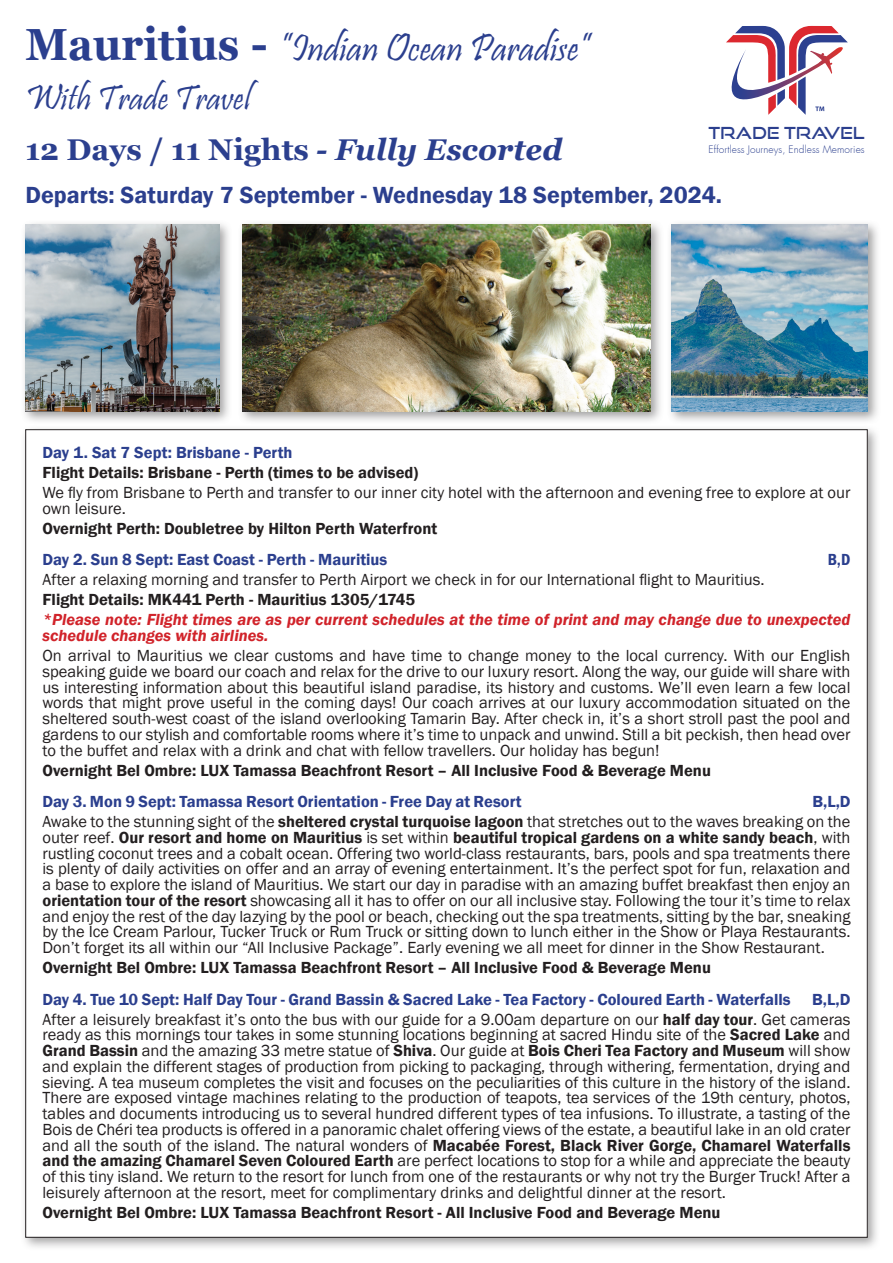
<style>
.page{position:relative;width:893px;height:1263px;background:#fff}
.page>*{position:absolute;margin:0;border:0;box-sizing:border-box;transform-origin:0 0}
.t1{font:39px "Pristina";color:#2b3f8e}
.t2{font:36px "Pristina";color:#2b3f8e}
.t3{font:700 30px "Georgia";color:#2b3f8e}
.t4{font:600 24px "Franklin Gothic";color:#2b3f8e}
.t5{font:16.5px/15.8px "Franklin Gothic";color:#231f20;text-align:justify}
.t6{font:600 16.5px "Franklin Gothic";color:#231f20}
.Body_Text_Indent{font:600 16.5px "Franklin Gothic";color:#2b3f8e}
.t7{font:italic 600 16.5px/15.8px "Franklin Gothic";color:#d1232a}
.t8{font:16.5px "Good Times Rg";letter-spacing:.01em;color:#2b3f8e}
.t9{font:600 condensed 16.5px "Franklin Gothic";color:#2b3f8e}
.t10{font:300 10.2px "Futura";letter-spacing:.01em;color:#2b3f8e}
.s1{font-family:"Georgia";font-weight:700;font-size:45px}
.s2{font-style:italic}
.s3{font-weight:600}
</style>
<div class="page">
<div style="left:21px;top:424px;width:860px;height:827px;background:#787778;opacity:.66"></div>
<div style="left:26px;top:430px;width:841px;height:807px;background:#fff"></div>
<div style="left:21px;top:220px;width:212px;height:205px;background:#787778;opacity:.7"></div>
<img style="left:26px;top:224px;width:193px;height:187px">
<div style="left:238px;top:220px;width:426px;height:205px;background:#787778;opacity:.7"></div>
<img style="left:243px;top:224px;width:408px;height:187px">
<div style="left:667px;top:220px;width:214px;height:205px;background:#787778;opacity:.7"></div>
<img style="left:672px;top:225px;width:195px;height:187px">
<svg style="left:726px;top:26px;width:122px;height:89px"></svg>
<p class="t1" style="left:26px;top:26px;width:566px"><span class="s1">Mauritius -</span> ”Indian Ocean Paradise”</p>
<p class="t2" style="left:26px;top:78px;width:227px">With Trade Travel</p>
<p class="t3" style="left:26px;top:131px;width:538px">12 Days / 11 Nights <span class="s2">- Fully Escorted</span></p>
<p class="t10" style="left:709px;top:143px;width:158px">Effortless Journeys, Endless Memories</p>
<p class="t8" style="left:709px;top:123px;width:158px">TRADE TRAVEL</p>
<p class="t4" style="left:26px;top:181px;width:698px">Departs: Saturday 7 September - Wednesday 18 September, 2024.</p>
<p class="Body_Text_Indent" style="left:43px;top:442px;width:251px">Day 1. Sat 7 Sept: Brisbane - Perth</p>
<p class="t6" style="left:43px;top:462px;width:377px">Flight Details: Brisbane - Perth (times to be advised)</p>
<p class="t5" style="left:43px;top:485px;width:809px">We fly from Brisbane to Perth and transfer to our inner city hotel with the afternoon and evening free to explore at our own leisure.</p>
<p class="t6" style="left:43px;top:518px;width:396px">Overnight Perth: Doubletree by Hilton Perth Waterfront</p>
<p class="Body_Text_Indent" style="left:43px;top:550px;width:346px">Day 2. Sun 8 Sept: East Coast - Perth - Mauritius</p>
<p class="t9" style="left:828px;top:549px;width:24px">B,D</p>
<p class="t5" style="left:43px;top:572px;width:724px">After a relaxing morning and transfer to Perth Airport we check in for our International flight to Mauritius.</p>
<p class="t6" style="left:43px;top:590px;width:374px">Flight Details: MK441 Perth - Mauritius 1305/1745</p>
<p class="t7" style="left:43px;top:612px;width:809px">*Please note: Flight times are as per current schedules at the time of print and may change due to unexpected schedule changes with airlines.</p>
<p class="t5" style="left:43px;top:648px;width:809px">On arrival to Mauritius we clear customs and have time to change money to the local currency. With our English speaking guide we board our coach and relax for the drive to our luxury resort. Along the way, our guide will share with us interesting information about this beautiful island paradise, its history and customs. We’ll even learn a few local words that might prove useful in the coming days! Our coach arrives at our luxury accommodation situated on the sheltered south-west coast of the island overlooking Tamarin Bay. After check in, it’s a short stroll past the pool and gardens to our stylish and comfortable rooms where it’s time to unpack and unwind. Still a bit peckish, then head over to the buffet and relax with a drink and chat with fellow travellers. Our holiday has begun!</p>
<p class="t6" style="left:43px;top:760px;width:670px">Overnight Bel Ombre: LUX Tamassa Beachfront Resort – All Inclusive Food &amp; Beverage Menu</p>
<p class="Body_Text_Indent" style="left:43px;top:791px;width:480px">Day 3. Mon 9 Sept: Tamassa Resort Orientation - Free Day at Resort</p>
<p class="Body_Text_Indent" style="left:812px;top:791px;width:40px">B,L,D</p>
<p class="t5" style="left:43px;top:814px;width:809px">Awake to the stunning sight of the <span class="s3">sheltered crystal turquoise lagoon</span> that stretches out to the waves breaking on the outer reef. <span class="s3">Our resort and home on Mauritius</span> is set within <span class="s3">beautiful tropical gardens on a white sandy beach</span>, with rustling coconut trees and a cobalt ocean. Offering two world-class restaurants, bars, pools and spa treatments there is plenty of daily activities on offer and an array of evening entertainment. It’s the perfect spot for fun, relaxation and a base to explore the island of Mauritius. We start our day in paradise with an amazing buffet breakfast then enjoy an <span class="s3">orientation tour of the resort</span> showcasing all it has to offer on our all inclusive stay. Following the tour it’s time to relax and enjoy the rest of the day lazying by the pool or beach, checking out the spa treatments, sitting by the bar, sneaking by the Ice Cream Parlour, Tucker Truck or Rum Truck or sitting down to lunch either in the Show or Playa Restaurants.<br>Don’t forget its all within our “All Inclusive Package”. Early evening we all meet for dinner in the Show Restaurant.</p>
<p class="t6" style="left:43px;top:957px;width:670px">Overnight Bel Ombre: LUX Tamassa Beachfront Resort – All Inclusive Food &amp; Beverage Menu</p>
<p class="Body_Text_Indent" style="left:43px;top:989px;width:750px">Day 4. Tue 10 Sept: Half Day Tour - Grand Bassin &amp; Sacred Lake - Tea Factory - Coloured Earth - Waterfalls</p>
<p class="Body_Text_Indent" style="left:812px;top:989px;width:40px">B,L,D</p>
<p class="t5" style="left:43px;top:1012px;width:809px">After a leisurely breakfast it’s onto the bus with our guide for a 9.00am departure on our <span class="s3">half day tour</span>. Get cameras ready as this mornings tour takes in some stunning locations beginning at sacred Hindu site of the <span class="s3">Sacred Lake</span> and <span class="s3">Grand Bassin</span> and the amazing 33 metre statue of <span class="s3">Shiva</span>. Our guide at <span class="s3">Bois Cheri Tea Factory and Museum</span> will show and explain the different stages of production from picking to packaging, through withering, fermentation, drying and sieving. A tea museum completes the visit and focuses on the peculiarities of this culture in the history of the island.<br>There are exposed vintage machines relating to the production of teapots, tea services of the 19th century, photos, tables and documents introducing us to several hundred different types of tea infusions. To illustrate, a tasting of the Bois de Chéri tea products is offered in a panoramic chalet offering views of the estate, a beautiful lake in an old crater and all the south of the island. The natural wonders of <span class="s3">Macabée Forest, Black River Gorge, Chamarel Waterfalls and the amazing Chamarel Seven Coloured Earth</span> are perfect locations to stop for a while and appreciate the beauty of this tiny island. We return to the resort for lunch from one of the restaurants or why not try the Burger Truck! After a leisurely afternoon at the resort, meet for complimentary drinks and delightful dinner at the resort.</p>
<p class="t6" style="left:43px;top:1202px;width:680px">Overnight Bel Ombre: LUX Tamassa Beachfront Resort - All Inclusive Food and Beverage Menu</p>
</div>
